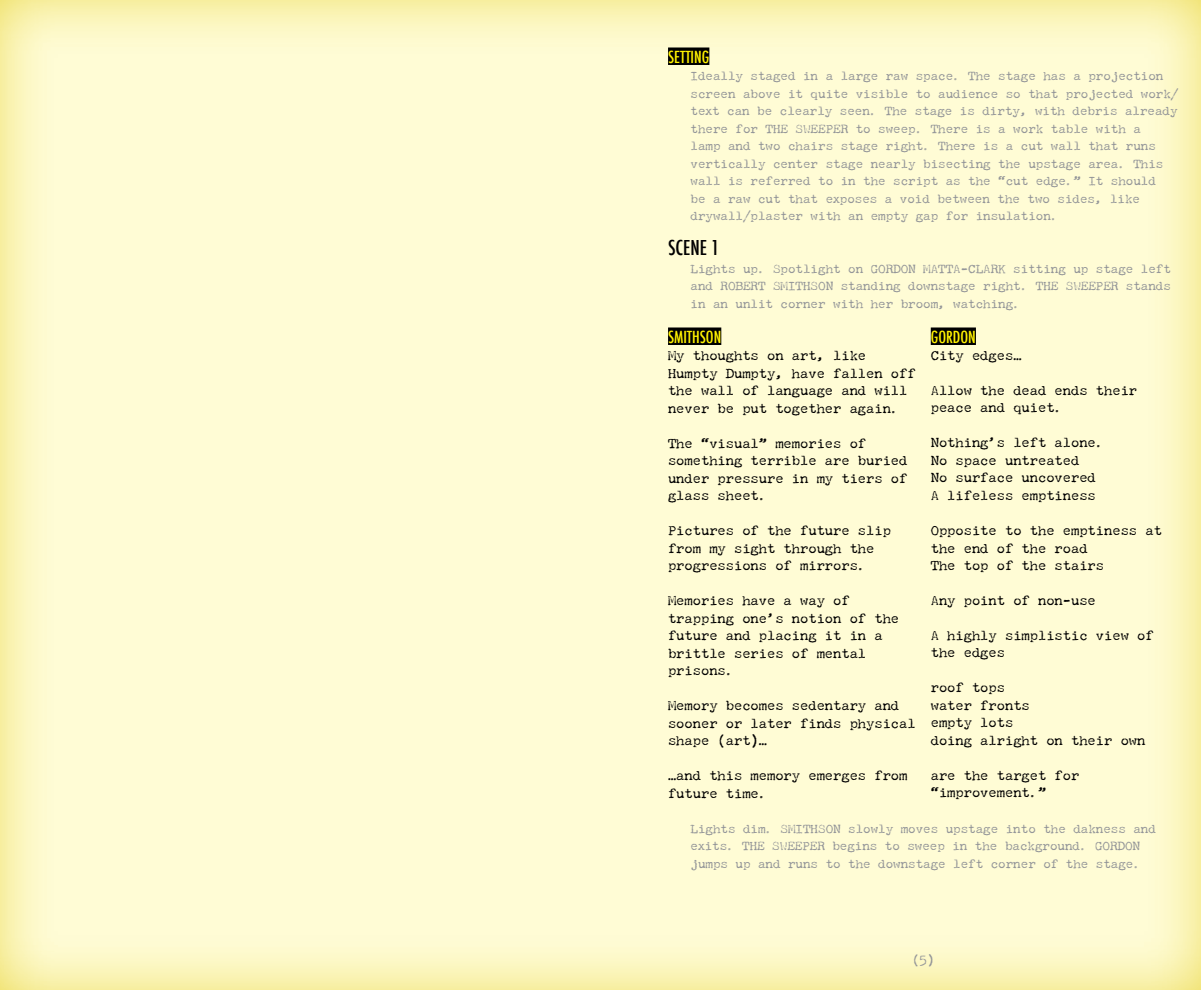
<style>
.page{position:relative;width:1201px;height:990px;background:#fff}
.page>*{position:absolute;margin:0;border:0;box-sizing:border-box;transform-origin:0 0}
.t1{font:500 condensed 20px "Futura";color:#000}
.t2{font:500 condensed 16.25px "Futura";color:#fff200}
.t3{font:13.75px/17.5px "P22 Typewriter";color:#000}
.t4{font:12.5px/17.5px "P22 Typewriter";color:#939598}
</style>
<div class="page">
<div style="left:0;top:0;width:1200px;height:990px;background:#e0c900;opacity:.75"></div>
<div style="left:668px;top:48px;width:41px;height:17px;background:#000"></div>
<div style="left:668px;top:328px;width:53px;height:17px;background:#000"></div>
<div style="left:930px;top:328px;width:45px;height:17px;background:#000"></div>
<h2 class="t2" style="left:668px;top:46px;width:43px">SETTING</h2>
<p class="t4" style="left:690px;top:67px;width:489px">Ideally staged in a large raw space. The stage has a projection screen above it quite visible to audience so that projected work/ text can be clearly seen. The stage is dirty, with debris already there for THE SWEEPER to sweep. There is a work table with a<br>lamp and two chairs stage right. There is a cut wall that runs vertically center stage nearly bisecting the upstage area. This wall is referred to in the script as the “cut edge.” It should<br>be a raw cut that exposes a void between the two sides, like drywall/plaster with an empty gap for insulation.</p>
<h1 class="t1" style="left:668px;top:235px;width:53px">SCENE 1</h1>
<p class="t4" style="left:690px;top:259px;width:481px;text-align:justify">Lights up. Spotlight on GORDON MATTA-CLARK sitting up stage left and ROBERT SMITHSON standing downstage right. THE SWEEPER stands in an unlit corner with her broom, watching.</p>
<h2 class="t2" style="left:668px;top:326px;width:55px">SMITHSON</h2>
<p class="t3" style="left:668px;top:346px;width:249px">My thoughts on art, like<br>Humpty Dumpty, have fallen off the wall of language and will never be put together again.</p>
<p class="t3" style="left:668px;top:434px;width:241px">The “visual” memories of something terrible are buried under pressure in my tiers of glass sheet.</p>
<p class="t3" style="left:668px;top:521px;width:224px">Pictures of the future slip from my sight through the progressions of mirrors.</p>
<p class="t3" style="left:668px;top:591px;width:232px">Memories have a way of trapping one’s notion of the future and placing it in a brittle series of mental prisons.</p>
<p class="t3" style="left:668px;top:696px;width:249px">Memory becomes sedentary and sooner or later finds physical shape (art)…</p>
<p class="t3" style="left:668px;top:766px;width:241px">…and this memory emerges from future time.</p>
<h2 class="t2" style="left:930px;top:326px;width:47px">GORDON</h2>
<p class="t3" style="left:930px;top:346px;width:92px">City edges…</p>
<p class="t3" style="left:930px;top:381px;width:208px">Allow the dead ends their peace and quiet.</p>
<p class="t3" style="left:930px;top:434px;width:175px">Nothing’s left alone.<br>No space untreated<br>No surface uncovered<br>A lifeless emptiness</p>
<p class="t3" style="left:930px;top:521px;width:233px">Opposite to the emptiness at the end of the road<br>The top of the stairs</p>
<p class="t3" style="left:930px;top:591px;width:166px">Any point of non-use</p>
<p class="t3" style="left:930px;top:626px;width:224px">A highly simplistic view of the edges</p>
<p class="t3" style="left:930px;top:679px;width:216px">roof tops<br>water fronts<br>empty lots<br>doing alright on their own</p>
<p class="t3" style="left:930px;top:766px;width:150px">are the target for “improvement.”</p>
<p class="t4" style="left:690px;top:819px;width:467px">Lights dim. SMITHSON slowly moves upstage into the dakness and exits. THE SWEEPER begins to sweep in the background. GORDON jumps up and runs to the downstage left corner of the stage.</p>
<p class="t4" style="left:911px;top:951px;width:24px">(5)</p>
</div>
